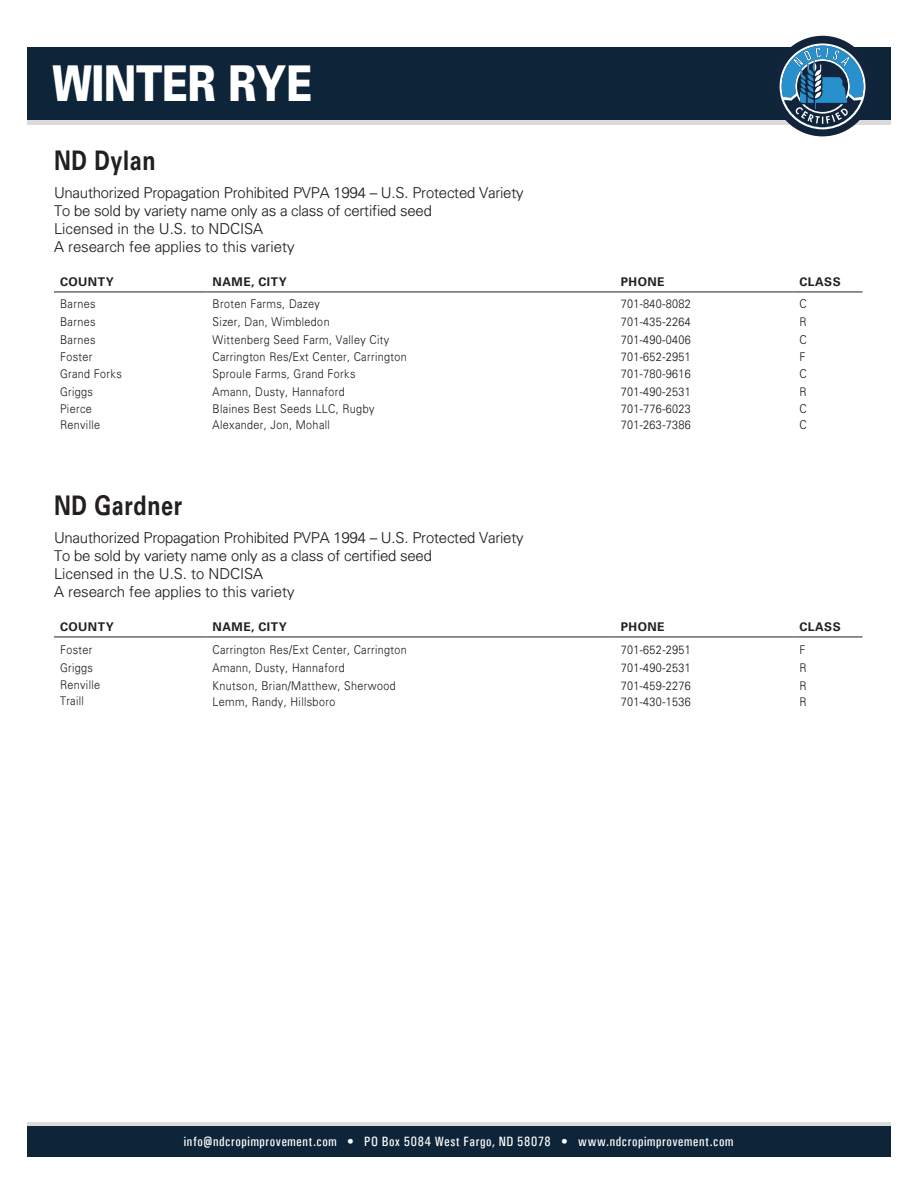
<style>
.page{position:relative;width:918px;height:1188px;background:#fff}
.page>*{position:absolute;margin:0;border:0;box-sizing:border-box;transform-origin:0 0}
.t1{font:900 49.35px "Univers LT Std";letter-spacing:-.015em;color:#fff;scale:.8 1}
.t2{font:700 27px "Univers LT Std";letter-spacing:.03em;color:#231f20;scale:.8 1}
.t3{font:300 15px/18px "Univers";letter-spacing:-.01em;color:#231f20}
.t4{font:13.5px "Univers Condensed";letter-spacing:.045em;color:#fff}
.t5{font:300 12px "Univers";letter-spacing:.035em;color:#231f20;scale:.9 1}
.t6{font:700 12px "Univers LT Std";letter-spacing:.04em;color:#231f20}
</style>
<div class="page">
<hr style="left:27px;top:1122px;width:864px;height:4px;background:#dbdbdb">
<div style="left:27px;top:1126px;width:864px;height:31px;background:#0e2438"></div>
<hr style="left:54px;top:292px;width:153px;height:1px;background:#231f20">
<hr style="left:207px;top:292px;width:408px;height:1px;background:#231f20">
<hr style="left:615px;top:292px;width:178px;height:1px;background:#231f20">
<hr style="left:793px;top:292px;width:69px;height:1px;background:#231f20">
<div style="left:27px;top:120px;width:864px;height:5px;background:#dbdbdb"></div>
<div style="left:27px;top:48px;width:864px;height:72px;background:#0e2438"></div>
<div style="left:772px;top:36px;width:101px;height:100px;background:#11243b;border-radius:50px"></div>
<svg style="left:780px;top:43px;width:86px;height:86px"></svg>
<hr style="left:54px;top:637px;width:153px;height:1px;background:#231f20">
<hr style="left:207px;top:637px;width:408px;height:1px;background:#231f20">
<hr style="left:615px;top:637px;width:178px;height:1px;background:#231f20">
<hr style="left:793px;top:637px;width:69px;height:1px;background:#231f20">
<h1 class="t1" style="left:52px;top:52px;width:326px">WINTER RYE</h1>
<h2 class="t2" style="left:54px;top:145px;width:129px">ND Dylan</h2>
<p class="t3" style="left:54px;top:183px;width:471px">Unauthorized Propagation Prohibited PVPA 1994 – U.S. Protected Variety To be sold by variety name only as a class of certified seed<br>Licensed in the U.S. to NDCISA<br>A research fee applies to this variety</p>
<p class="t6" style="left:60px;top:275px;width:55px">COUNTY</p>
<p class="t6" style="left:213px;top:275px;width:76px">NAME, CITY</p>
<p class="t6" style="left:621px;top:275px;width:45px">PHONE</p>
<p class="t6" style="left:799px;top:275px;width:43px">CLASS</p>
<p class="t5" style="left:60px;top:297px;width:41px">Barnes</p>
<p class="t5" style="left:213px;top:297px;width:121px">Broten Farms, Dazey</p>
<p class="t5" style="left:621px;top:297px;width:79px">701-840-8082</p>
<p class="t5" style="left:799px;top:297px;width:9px">C</p>
<p class="t5" style="left:60px;top:315px;width:41px">Barnes</p>
<p class="t5" style="left:213px;top:315px;width:132px">Sizer, Dan, Wimbledon</p>
<p class="t5" style="left:621px;top:315px;width:79px">701-435-2264</p>
<p class="t5" style="left:799px;top:315px;width:9px">R</p>
<p class="t5" style="left:60px;top:332px;width:41px">Barnes</p>
<p class="t5" style="left:213px;top:332px;width:198px">Wittenberg Seed Farm, Valley City</p>
<p class="t5" style="left:621px;top:332px;width:79px">701-490-0406</p>
<p class="t5" style="left:799px;top:332px;width:9px">C</p>
<p class="t5" style="left:60px;top:350px;width:37px">Foster</p>
<p class="t5" style="left:213px;top:350px;width:217px">Carrington Res/Ext Center, Carrington</p>
<p class="t5" style="left:621px;top:350px;width:79px">701-652-2951</p>
<p class="t5" style="left:799px;top:350px;width:8px">F</p>
<p class="t5" style="left:60px;top:367px;width:70px">Grand Forks</p>
<p class="t5" style="left:213px;top:367px;width:160px">Sproule Farms, Grand Forks</p>
<p class="t5" style="left:621px;top:367px;width:79px">701-780-9616</p>
<p class="t5" style="left:799px;top:367px;width:9px">C</p>
<p class="t5" style="left:60px;top:384px;width:38px">Griggs</p>
<p class="t5" style="left:213px;top:384px;width:148px">Amann, Dusty, Hannaford</p>
<p class="t5" style="left:621px;top:384px;width:79px">701-490-2531</p>
<p class="t5" style="left:799px;top:384px;width:9px">R</p>
<p class="t5" style="left:60px;top:401px;width:37px">Pierce</p>
<p class="t5" style="left:213px;top:401px;width:181px">Blaines Best Seeds LLC, Rugby</p>
<p class="t5" style="left:621px;top:401px;width:79px">701-776-6023</p>
<p class="t5" style="left:799px;top:401px;width:9px">C</p>
<p class="t5" style="left:60px;top:418px;width:46px">Renville</p>
<p class="t5" style="left:213px;top:418px;width:132px">Alexander, Jon, Mohall</p>
<p class="t5" style="left:621px;top:418px;width:79px">701-263-7386</p>
<p class="t5" style="left:799px;top:418px;width:9px">C</p>
<h2 class="t2" style="left:54px;top:490px;width:162px">ND Gardner</h2>
<p class="t3" style="left:54px;top:528px;width:471px">Unauthorized Propagation Prohibited PVPA 1994 – U.S. Protected Variety To be sold by variety name only as a class of certified seed<br>Licensed in the U.S. to NDCISA<br>A research fee applies to this variety</p>
<p class="t6" style="left:60px;top:620px;width:55px">COUNTY</p>
<p class="t6" style="left:213px;top:620px;width:76px">NAME, CITY</p>
<p class="t6" style="left:621px;top:620px;width:45px">PHONE</p>
<p class="t6" style="left:799px;top:620px;width:43px">CLASS</p>
<p class="t5" style="left:60px;top:642px;width:37px">Foster</p>
<p class="t5" style="left:213px;top:642px;width:217px">Carrington Res/Ext Center, Carrington</p>
<p class="t5" style="left:621px;top:642px;width:79px">701-652-2951</p>
<p class="t5" style="left:799px;top:642px;width:8px">F</p>
<p class="t5" style="left:60px;top:660px;width:38px">Griggs</p>
<p class="t5" style="left:213px;top:660px;width:148px">Amann, Dusty, Hannaford</p>
<p class="t5" style="left:621px;top:660px;width:79px">701-490-2531</p>
<p class="t5" style="left:799px;top:660px;width:9px">R</p>
<p class="t5" style="left:213px;top:678px;width:205px">Knutson, Brian/Matthew, Sherwood</p>
<p class="t5" style="left:621px;top:678px;width:79px">701-459-2276</p>
<p class="t5" style="left:799px;top:678px;width:9px">R</p>
<p class="t5" style="left:60px;top:694px;width:28px">Traill</p>
<p class="t5" style="left:213px;top:695px;width:138px">Lemm, Randy, Hillsboro</p>
<p class="t5" style="left:621px;top:695px;width:79px">701-430-1536</p>
<p class="t5" style="left:799px;top:695px;width:9px">R</p>
<p class="t5" style="left:60px;top:677px;width:46px">Renville</p>
<p class="t4" style="left:184px;top:1134px;width:551px">info@ndcropimprovement.com • PO Box 5084 West Fargo, ND 58078 • www.ndcropimprovement.com</p>
</div>
